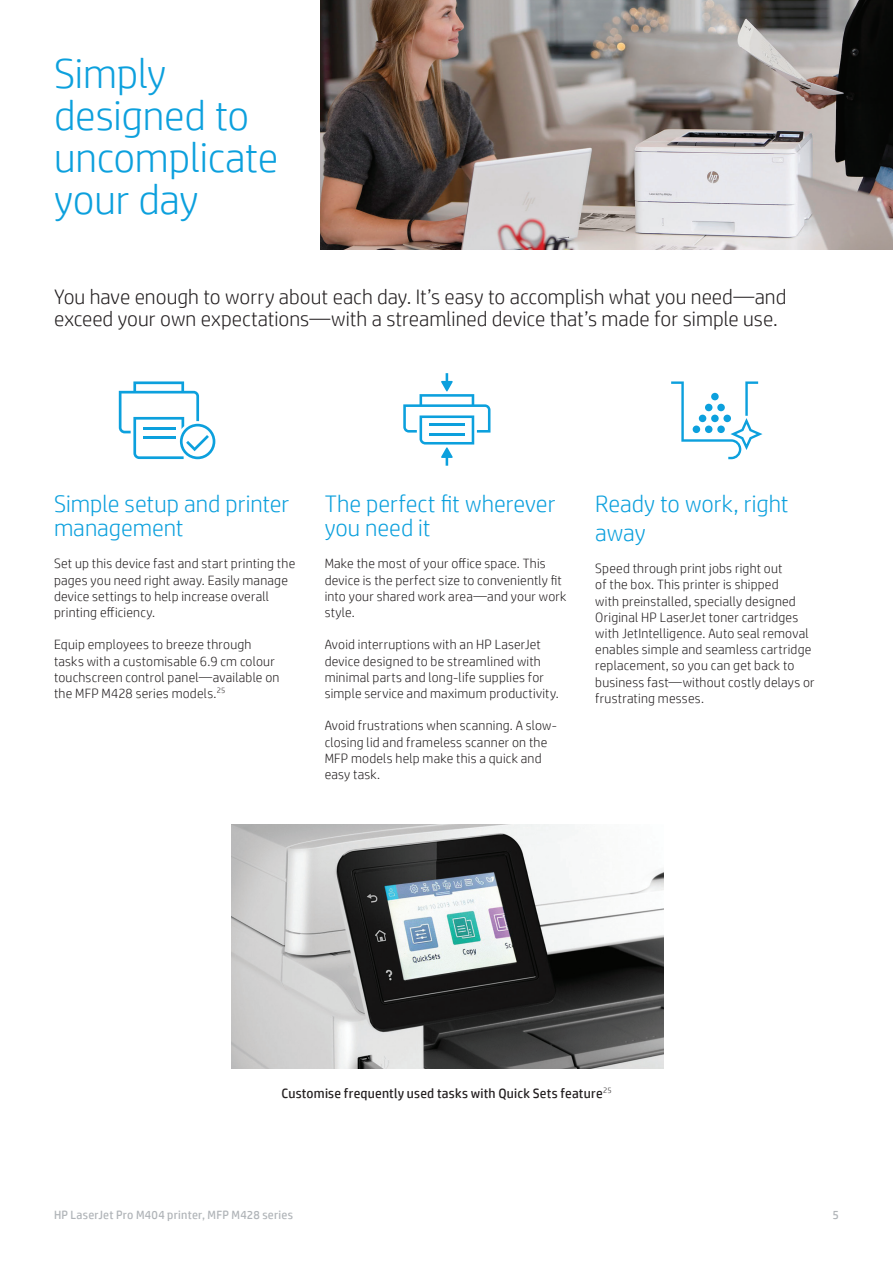
<style>
.page{position:relative;width:893px;height:1263px;background:#fff}
.page>*{position:absolute;margin:0;border:0;box-sizing:border-box;transform-origin:0 0}
.Document_type_12_14{font:300 42px/42px "HP Simplified";letter-spacing:-.005em;color:#0ca0dd}
.Subhead_14_16_blue{font:300 24px/24px "HP Simplified";color:#0ca0dd}
.Document_type_12_14-2{font:300 21px/22.5px "HP Simplified";color:#231f20}
.Body{font:300 13.5px/16.2px "HP Simplified";letter-spacing:.015em;color:#231f20}
.Body-2{font:13.5px "HP Simplified";letter-spacing:.015em;color:#231f20}
.t1{font:12px "HP Simplified";letter-spacing:.02em;color:#b0b4b8}
</style>
<div class="page">
<img style="left:320px;top:0;width:573px;height:249px">
<svg style="left:119px;top:381px;width:96px;height:78px"></svg>
<svg style="left:403px;top:373px;width:87px;height:93px"></svg>
<hr style="left:429px;top:423px;width:36px;height:3px;background:#0ca0dd">
<hr style="left:429px;top:433px;width:36px;height:2px;background:#0ca0dd">
<svg style="left:671px;top:381px;width:91px;height:78px"></svg>
<div style="left:693px;top:425px;width:7px;height:8px;background:#0ca0dd;border-radius:50%"></div>
<div style="left:705px;top:425px;width:7px;height:8px;background:#0ca0dd;border-radius:50%"></div>
<div style="left:717px;top:425px;width:8px;height:8px;background:#0ca0dd;border-radius:50%"></div>
<div style="left:699px;top:415px;width:7px;height:7px;background:#0ca0dd;border-radius:50%"></div>
<div style="left:711px;top:415px;width:8px;height:7px;background:#0ca0dd;border-radius:50%"></div>
<div style="left:723px;top:415px;width:8px;height:7px;background:#0ca0dd;border-radius:50%"></div>
<div style="left:705px;top:404px;width:7px;height:7px;background:#0ca0dd;border-radius:50%"></div>
<div style="left:717px;top:404px;width:8px;height:7px;background:#0ca0dd;border-radius:50%"></div>
<div style="left:711px;top:393px;width:8px;height:7px;background:#0ca0dd;border-radius:50%"></div>
<img style="left:232px;top:824px;width:432px;height:244px">
<p class="Document_type_12_14" style="left:54px;top:51px;width:226px">Simply designed to uncomplicate your day</p>
<p class="Document_type_12_14-2" style="left:54px;top:285px;width:734px">You have enough to worry about each day. It’s easy to accomplish what you need—and exceed your own expectations—with a streamlined device that’s made for simple use.</p>
<p class="Subhead_14_16_blue" style="left:54px;top:491px;width:237px">Simple setup and printer management</p>
<p class="Body" style="left:54px;top:555px;width:243px">Set up this device fast and start printing the pages you need right away. Easily manage device settings to help increase overall printing efficiency.</p>
<p class="Body" style="left:54px;top:636px;width:227px">Equip employees to breeze through tasks with a customisable 6.9 cm colour touchscreen control panel—available on the MFP M428 series models.<sup>25</sup></p>
<p class="Subhead_14_16_blue" style="left:325px;top:491px;width:232px">The perfect fit wherever you need it</p>
<p class="Body" style="left:325px;top:555px;width:243px">Make the most of your office space. This device is the perfect size to conveniently fit into your shared work area—and your work style.</p>
<p class="Body" style="left:325px;top:636px;width:236px">Avoid interruptions with an HP LaserJet device designed to be streamlined with minimal parts and long-life supplies for simple service and maximum productivity.</p>
<p class="Body" style="left:325px;top:717px;width:234px">Avoid frustrations when scanning. A slow&shy;closing lid and frameless scanner on the<br>MFP models help make this a quick and easy task.</p>
<p class="Subhead_14_16_blue" style="left:595px;top:488px;width:195px;line-height:28.8px">Ready to work, right away</p>
<p class="Body" style="left:595px;top:560px;width:221px">Speed through print jobs right out<br>of the box. This printer is shipped<br>with preinstalled, specially designed Original HP LaserJet toner cartridges with JetIntelligence. Auto seal removal enables simple and seamless cartridge replacement, so you can get back to business fast—without costly delays or frustrating messes.</p>
<p class="Body-2" style="left:281px;top:1084px;width:332px">Customise frequently used tasks with Quick Sets feature<sup>25</sup></p>
<p class="t1" style="left:54px;top:1207px;width:241px">HP LaserJet Pro M404 printer, MFP M428 series</p>
<p class="t1" style="left:832px;top:1207px;width:8px">5</p>
</div>
